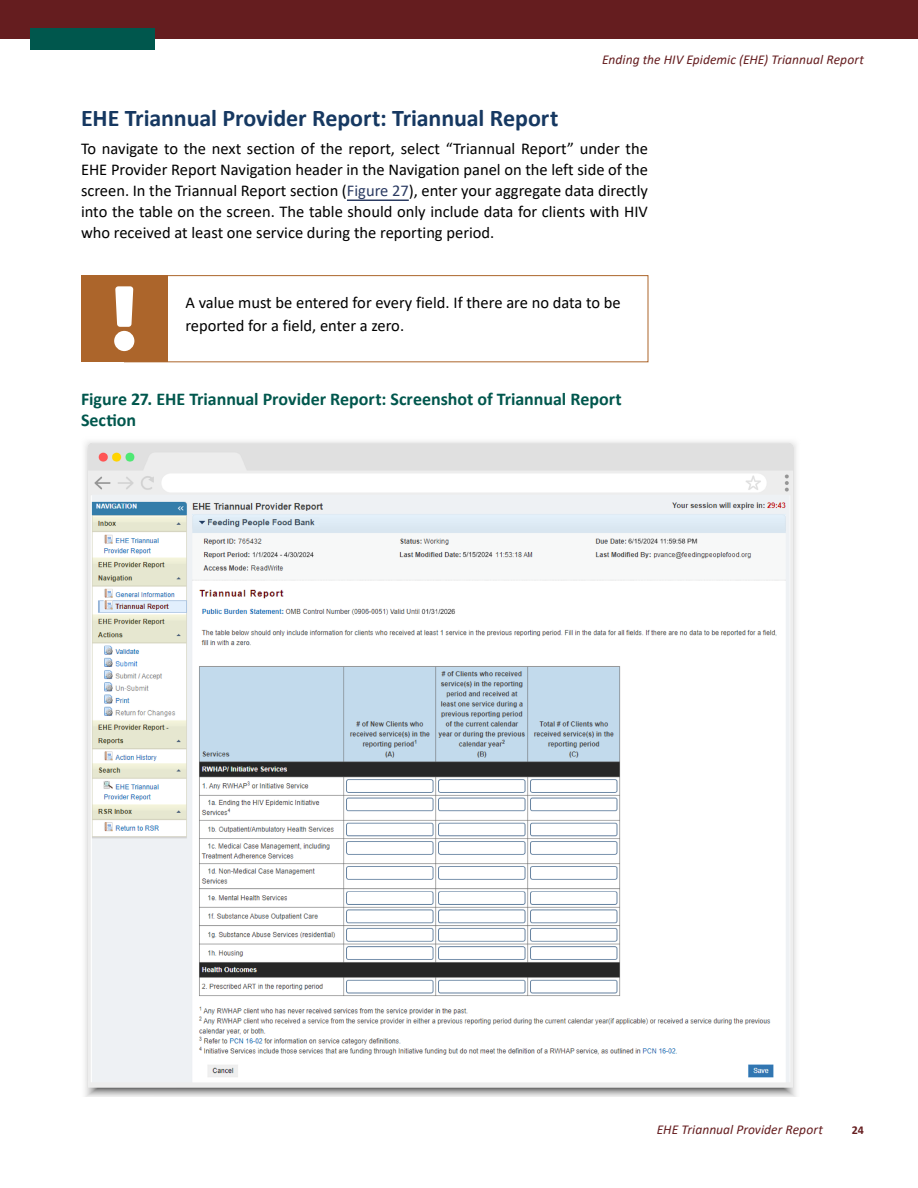
<style>
.page{position:relative;width:918px;height:1188px;background:#fff}
.page>*{position:absolute;margin:0;border:0;box-sizing:border-box;transform-origin:0 0}
.t1{font:700 24px "Calibri";letter-spacing:-.005em;color:#163861}
.Figure_Titles{font:700 18px/21px "Calibri";color:#00574d}
.P_Body{font:16.5px/21px "Calibri";color:#000;text-align:justify}
.Callout_Tip_Note_or_Star{font:16.5px/22.5px "Calibri";color:#000}
.t2{font:italic 13.5px "Calibri";letter-spacing:.005em;color:#651d1f}
.t3{font:700 12px "Calibri";color:#651d1f}
.s1{color:#2b3b62}
</style>
<div class="page">
<div style="left:0;top:0;width:918px;height:39px;background:#651d1f"></div>
<div style="left:30px;top:28px;width:124px;height:21px;background:#00574d"></div>
<hr style="left:347px;top:200px;width:62px;height:1px;background:#2b3b62">
<div style="left:124px;top:275px;width:524px;height:87px;border:1px solid #ac652b"></div>
<div style="left:81px;top:275px;width:87px;height:87px;background:#ac652b"></div>
<svg style="left:114px;top:286px;width:20px;height:65px"></svg>
<img style="left:85px;top:441px;width:711px;height:655px">
<p class="t2" style="left:602px;top:50px;width:263px">Ending the HIV Epidemic (EHE) Triannual Report</p>
<h4 class="t1" style="left:81px;top:101px;width:479px">EHE Triannual Provider Report: Triannual Report</h4>
<p class="P_Body" style="left:81px;top:137px;width:569px">To navigate to the next section of the report, select “Triannual Report” under the EHE Provider Report Navigation header in the Navigation panel on the left side of the screen. In the Triannual Report section (<span class="s1">Figure 27</span>), enter your aggregate data directly into the table on the screen. The table should only include data for clients with HIV who received at least one service during the reporting period.</p>
<p class="Callout_Tip_Note_or_Star" style="left:185px;top:291px;width:437px">A value must be entered for every field. If there are no data to be reported for a field, enter a zero.</p>
<p class="Figure_Titles" style="left:81px;top:388px;width:542px">Figure 27. EHE Triannual Provider Report: Screenshot of Triannual Report<br>Section</p>
<p class="t2" style="left:657px;top:1120px;width:168px">EHE Triannual Provider Report</p>
<p class="t3" style="left:852px;top:1121px;width:14px">24</p>
</div>
